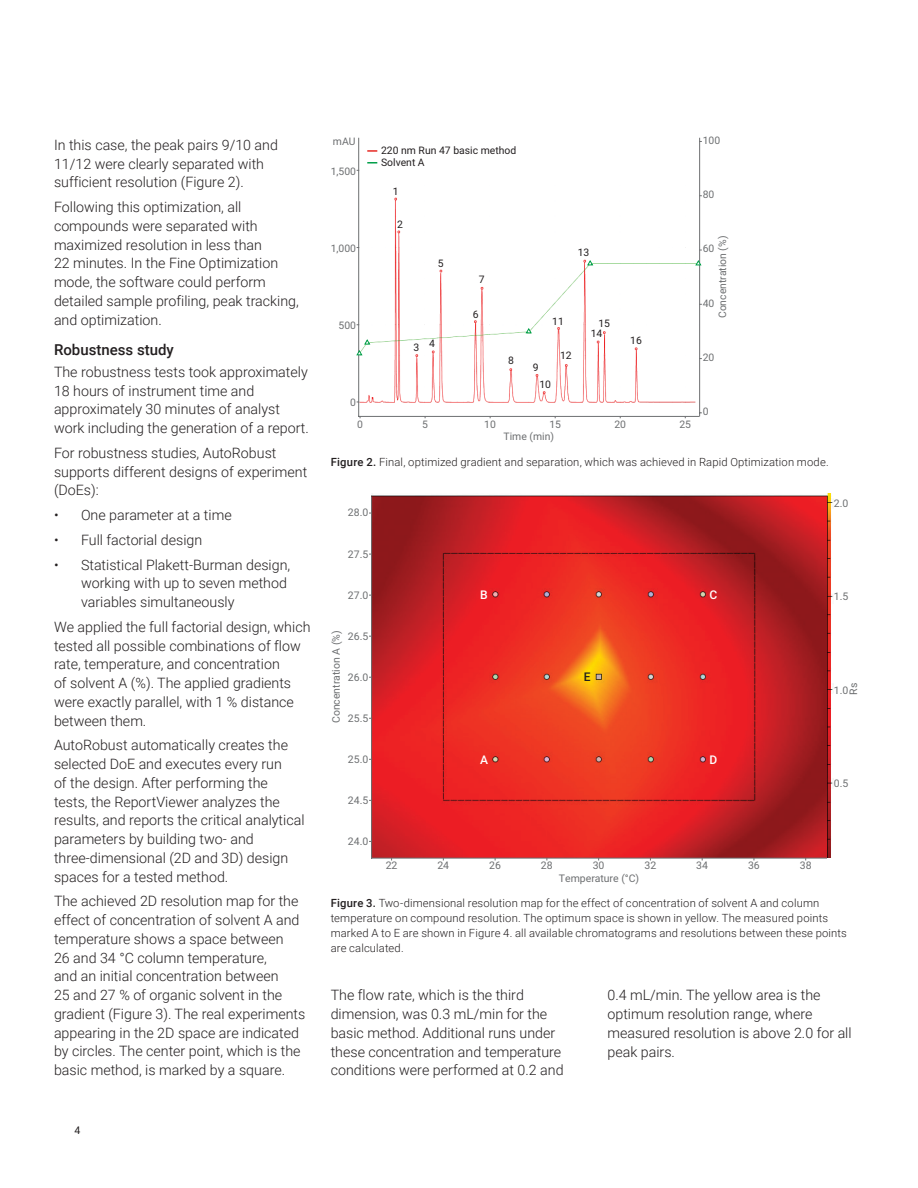
<style>
.page{position:relative;width:918px;height:1188px;background:#fff}
.page>*{position:absolute;margin:0;border:0;box-sizing:border-box;transform-origin:0 0}
.Header_2{font:500 15px "Roboto";color:#231f20}
.Text{font:300 14.25px/18.8px "Roboto";color:#231f20}
.t1{font:500 12px "Roboto";color:#fff}
.t2{font:500 12px "Roboto";color:#231f20}
.t3{font:300 11.25px/15px "Roboto";letter-spacing:.01em;color:#231f20}
.t4{font:10.5px "Roboto";color:#6d6f71}
.t5{font:10.5px "Roboto";color:#231f20}
.t6{font:10.35px "Roboto";color:#6d6f71}
.t7{font:10.35px "Roboto";color:#231f20}
.s1{font-weight:500}
</style>
<div class="page">
<img style="left:356px;top:175px;width:346px;height:236px">
<hr style="left:358px;top:138px;width:1px;height:278px;background:#6d6f71">
<hr style="left:699px;top:138px;width:1px;height:278px;background:#6d6f71">
<hr style="left:359px;top:416px;width:340px;height:1px;background:#6d6f71">
<svg style="left:367px;top:150px;width:10px;height:2px"></svg>
<svg style="left:367px;top:162px;width:10px;height:2px"></svg>
<svg style="left:356px;top:339px;width:15px;height:17px"></svg>
<svg style="left:525px;top:328px;width:7px;height:6px"></svg>
<svg style="left:587px;top:260px;width:7px;height:6px"></svg>
<svg style="left:695px;top:260px;width:7px;height:6px"></svg>
<img style="left:371px;top:494px;width:462px;height:364px">
<hr style="left:371px;top:497px;width:1px;height:361px;background:#6d6f71">
<hr style="left:372px;top:858px;width:455px;height:1px;background:#6d6f71">
<p class="Text" style="left:54px;top:135px;width:226px">In this case, the peak pairs 9/10 and<br>11/12 were clearly separated with sufficient resolution (Figure 2).</p>
<p class="Text" style="left:54px;top:197px;width:246px">Following this optimization, all compounds were separated with maximized resolution in less than<br>22 minutes. In the Fine Optimization mode, the software could perform detailed sample profiling, peak tracking, and optimization.</p>
<p class="Header_2" style="left:54px;top:340px;width:121px">Robustness study</p>
<p class="Text" style="left:54px;top:362px;width:256px">The robustness tests took approximately 18 hours of instrument time and approximately 30 minutes of analyst work including the generation of a report.</p>
<p class="Text" style="left:54px;top:443px;width:255px">For robustness studies, AutoRobust supports different designs of experiment (DoEs):</p>
<p class="Text" style="left:54px;top:505px;width:179px">• One parameter at a time</p>
<p class="Text" style="left:54px;top:530px;width:150px">• Full factorial design</p>
<p class="Text" style="left:81px;top:555px;width:211px;text-indent:-27px">• Statistical Plakett-Burman design, working with up to seven method variables simultaneously</p>
<p class="Text" style="left:54px;top:617px;width:258px">We applied the full factorial design, which tested all possible combinations of flow rate, temperature, and concentration<br>of solvent A (%). The applied gradients were exactly parallel, with 1 % distance between them.</p>
<p class="Text" style="left:54px;top:735px;width:252px">AutoRobust automatically creates the selected DoE and executes every run<br>of the design. After performing the tests, the ReportViewer analyzes the results, and reports the critical analytical parameters by building two- and three‑dimensional (2D and 3D) design spaces for a tested method.</p>
<p class="Text" style="left:54px;top:891px;width:253px">The achieved 2D resolution map for the effect of concentration of solvent A and temperature shows a space between<br>26 and 34 °C column temperature,<br>and an initial concentration between<br>25 and 27 % of organic solvent in the gradient (Figure 3). The real experiments appearing in the 2D space are indicated by circles. The center point, which is the basic method, is marked by a square.</p>
<p class="t5" style="left:75px;top:1123px;width:7px">4</p>
<p class="t6" style="left:333px;top:136px;width:24px">mAU</p>
<p class="t6" style="left:331px;top:166px;width:27px">1,500</p>
<p class="t6" style="left:331px;top:243px;width:27px">1,000</p>
<p class="t6" style="left:339px;top:321px;width:19px">500</p>
<p class="t6" style="left:350px;top:398px;width:7px">0</p>
<p class="t6" style="left:357px;top:420px;width:7px">0</p>
<p class="t7" style="left:381px;top:146px;width:137px">220 nm Run 47 basic method</p>
<p class="t7" style="left:381px;top:158px;width:45px">Solvent A</p>
<p class="t7" style="left:393px;top:187px;width:7px">1</p>
<p class="t7" style="left:397px;top:220px;width:7px">2</p>
<p class="t7" style="left:438px;top:259px;width:7px">5</p>
<p class="t7" style="left:414px;top:341px;width:23px">3 4</p>
<p class="t7" style="left:479px;top:274px;width:7px">7</p>
<p class="t7" style="left:473px;top:309px;width:7px">6</p>
<p class="t7" style="left:578px;top:247px;width:13px">13</p>
<p class="t7" style="left:508px;top:356px;width:7px">8</p>
<p class="t7" style="left:533px;top:362px;width:7px">9</p>
<p class="t7" style="left:552px;top:316px;width:13px">11</p>
<p class="t7" style="left:560px;top:351px;width:13px">12</p>
<p class="t7" style="left:539px;top:380px;width:13px">10</p>
<p class="t7" style="left:598px;top:318px;width:13px">15</p>
<p class="t7" style="left:591px;top:329px;width:13px">14</p>
<p class="t7" style="left:630px;top:336px;width:13px">16</p>
<p class="t6" style="left:422px;top:420px;width:7px">5</p>
<p class="t6" style="left:484px;top:420px;width:13px">10</p>
<p class="t6" style="left:549px;top:420px;width:13px">15</p>
<p class="t6" style="left:614px;top:420px;width:13px">20</p>
<p class="t6" style="left:679px;top:420px;width:13px">25</p>
<p class="t6" style="left:504px;top:432px;width:52px">Time (min)</p>
<p class="t6" style="left:703px;top:136px;width:19px">100</p>
<p class="t6" style="left:703px;top:190px;width:13px">80</p>
<p class="t6" style="left:718px;top:318px;width:84px;rotate:-90deg">Concentration (%)</p>
<p class="t6" style="left:703px;top:244px;width:13px">60</p>
<p class="t6" style="left:703px;top:298px;width:13px">40</p>
<p class="t6" style="left:703px;top:353px;width:13px">20</p>
<p class="t6" style="left:703px;top:407px;width:7px">0</p>
<p class="t3" style="left:331px;top:454px;width:499px"><span class="s1">Figure 2.</span> Final, optimized gradient and separation, which was achieved in Rapid Optimization mode.</p>
<p class="t4" style="left:348px;top:508px;width:22px">28.0</p>
<p class="t4" style="left:348px;top:549px;width:22px">27.5</p>
<p class="t4" style="left:348px;top:590px;width:22px">27.0</p>
<p class="t4" style="left:331px;top:723px;width:94px;rotate:-90deg">Concentration A (%)</p>
<p class="t4" style="left:348px;top:631px;width:22px">26.5</p>
<p class="t4" style="left:348px;top:672px;width:22px">26.0</p>
<p class="t4" style="left:348px;top:713px;width:22px">25.5</p>
<p class="t4" style="left:348px;top:754px;width:22px">25.0</p>
<p class="t4" style="left:348px;top:795px;width:22px">24.5</p>
<p class="t4" style="left:348px;top:836px;width:22px">24.0</p>
<p class="t1" style="left:480px;top:587px;width:9px">B</p>
<p class="t1" style="left:480px;top:753px;width:9px">A</p>
<p class="t4" style="left:386px;top:861px;width:13px">22</p>
<p class="t4" style="left:437px;top:861px;width:13px">24</p>
<p class="t4" style="left:489px;top:861px;width:13px">26</p>
<p class="t4" style="left:834px;top:499px;width:16px">2.0</p>
<p class="t2" style="left:584px;top:669px;width:8px">E</p>
<p class="t1" style="left:709px;top:587px;width:9px">C</p>
<p class="t1" style="left:709px;top:753px;width:9px">D</p>
<p class="t4" style="left:834px;top:592px;width:16px">1.5</p>
<p class="t4" style="left:834px;top:685px;width:16px">1.0</p>
<p class="t4" style="left:849px;top:695px;width:13px;rotate:-90deg">Rs</p>
<p class="t4" style="left:834px;top:778px;width:16px">0.5</p>
<p class="t4" style="left:541px;top:861px;width:13px">28</p>
<p class="t4" style="left:593px;top:861px;width:13px">30</p>
<p class="t4" style="left:644px;top:861px;width:13px">32</p>
<p class="t4" style="left:696px;top:861px;width:13px">34</p>
<p class="t4" style="left:748px;top:861px;width:13px">36</p>
<p class="t4" style="left:800px;top:861px;width:13px">38</p>
<p class="t4" style="left:559px;top:874px;width:82px">Temperature (°C)</p>
<p class="t3" style="left:331px;top:895px;width:518px"><span class="s1">Figure 3.</span> Two-dimensional resolution map for the effect of concentration of solvent A and column temperature on compound resolution. The optimum space is shown in yellow. The measured points marked A to E are shown in Figure 4. all available chromatograms and resolutions between these points are calculated.</p>
<p class="Text" style="left:331px;top:985px;width:234px">The flow rate, which is the third dimension, was 0.3 mL/min for the basic method. Additional runs under these concentration and temperature conditions were performed at 0.2 and</p>
<p class="Text" style="left:608px;top:985px;width:246px">0.4 mL/min. The yellow area is the optimum resolution range, where measured resolution is above 2.0 for all peak pairs.</p>
</div>
